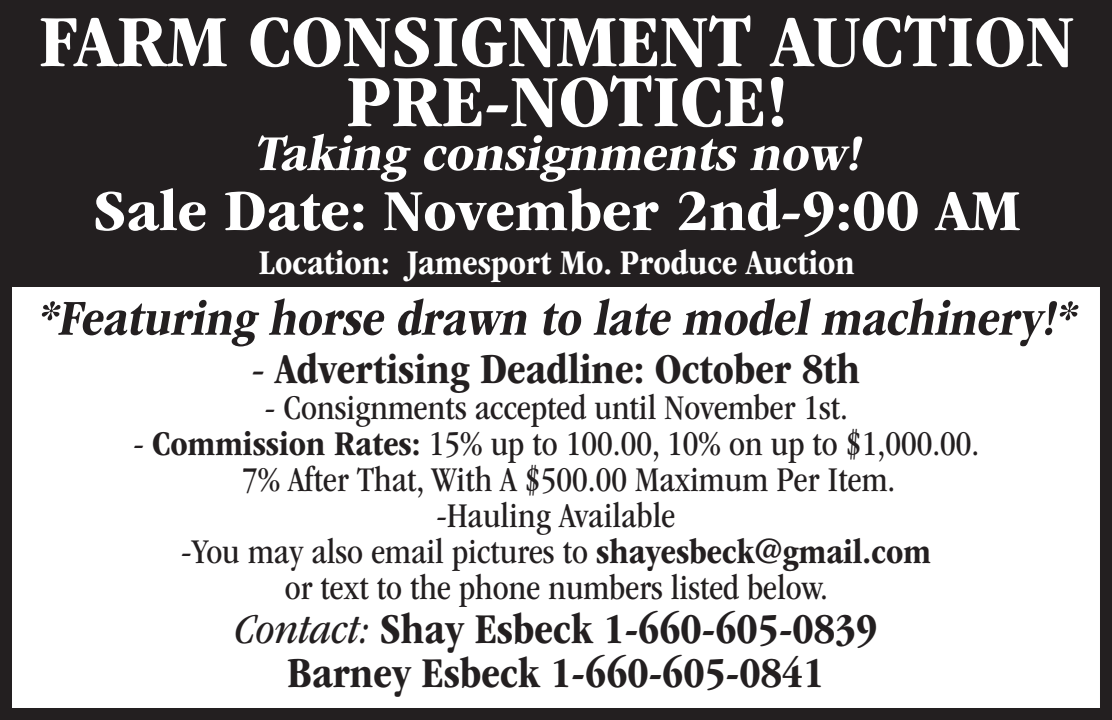
<style>
.page{position:relative;width:1112px;height:720px;background:#fff}
.page>*{position:absolute;margin:0;border:0;box-sizing:border-box;transform-origin:0 0}
.t1{font:700 condensed 76px/60px "ITC Garamond Std";color:#fff;text-align:center;scale:1.11 1}
.t2{font:700 condensed 60px "ITC Garamond Std";color:#fff;scale:1.16 1}
.t3{font:italic 700 condensed 52px "ITC Garamond Std";color:#231f20}
.t4{font:italic 700 condensed 52px "ITC Garamond Std";color:#fff;scale:1.11 1}
.t5{font:700 condensed 44px/44px "ITC Garamond Std";color:#231f20;text-align:center}
.t6{font:condensed 36px "ITC Garamond Std";color:#231f20}
.t7{font:700 condensed 36px "ITC Garamond Std";color:#fff}
.s1{font-weight:400}
.s2{font-weight:700}
.s3{font-weight:400;font-style:italic}
</style>
<div class="page">
<div style="left:0;top:0;width:1112px;height:720px;border:12px solid #231f20"></div>
<div style="left:1px;top:0;width:1111px;height:287px;background:#231f20"></div>
<h1 class="t1" style="left:39px;top:12px;width:934px">Farm Consignment Auction<br>PRE-NOTICE!</h1>
<h3 class="t4" style="left:253px;top:124px;width:558px">Taking consignments now!</h3>
<h2 class="t2" style="left:93px;top:177px;width:800px">Sale Date: November 2nd-9:00 AM</h2>
<p class="t7" style="left:259px;top:242px;width:597px">Location: Jamesport Mo. Produce Auction</p>
<h3 class="t3" style="left:37px;top:289px;width:1050px">*Featuring horse drawn to late modelmachinery !*</h3>
<p class="t5" style="left:252px;top:347px;width:610px"><span class="s1">-</span> Advertising Deadline: October 8th</p>
<p class="t6" style="left:265px;top:387px;width:584px">- Consignments accepted until November 1st.</p>
<p class="t6" style="left:133px;top:423px;width:847px">- <span class="s2">Commission Rates:</span> 15% up to 100.00, 10% on up to $1,000.00.</p>
<p class="t6" style="left:242px;top:459px;width:655px">7% After That, With A $500.00 Maximum Per Item.</p>
<p class="t6" style="left:436px;top:495px;width:240px">-Hauling Available</p>
<p class="t6" style="left:181px;top:531px;width:751px">-You may also email pictures to <span class="s2">shayesbeck@gmail.com</span></p>
<p class="t6" style="left:285px;top:567px;width:544px">or text to the phone numbers listed below.</p>
<p class="t5" style="left:235px;top:607px;width:644px"><span class="s3">Contact:</span> Shay Esbeck 1-660-605-0839<br>Barney Esbeck 1-660-605-0841</p>
</div>
